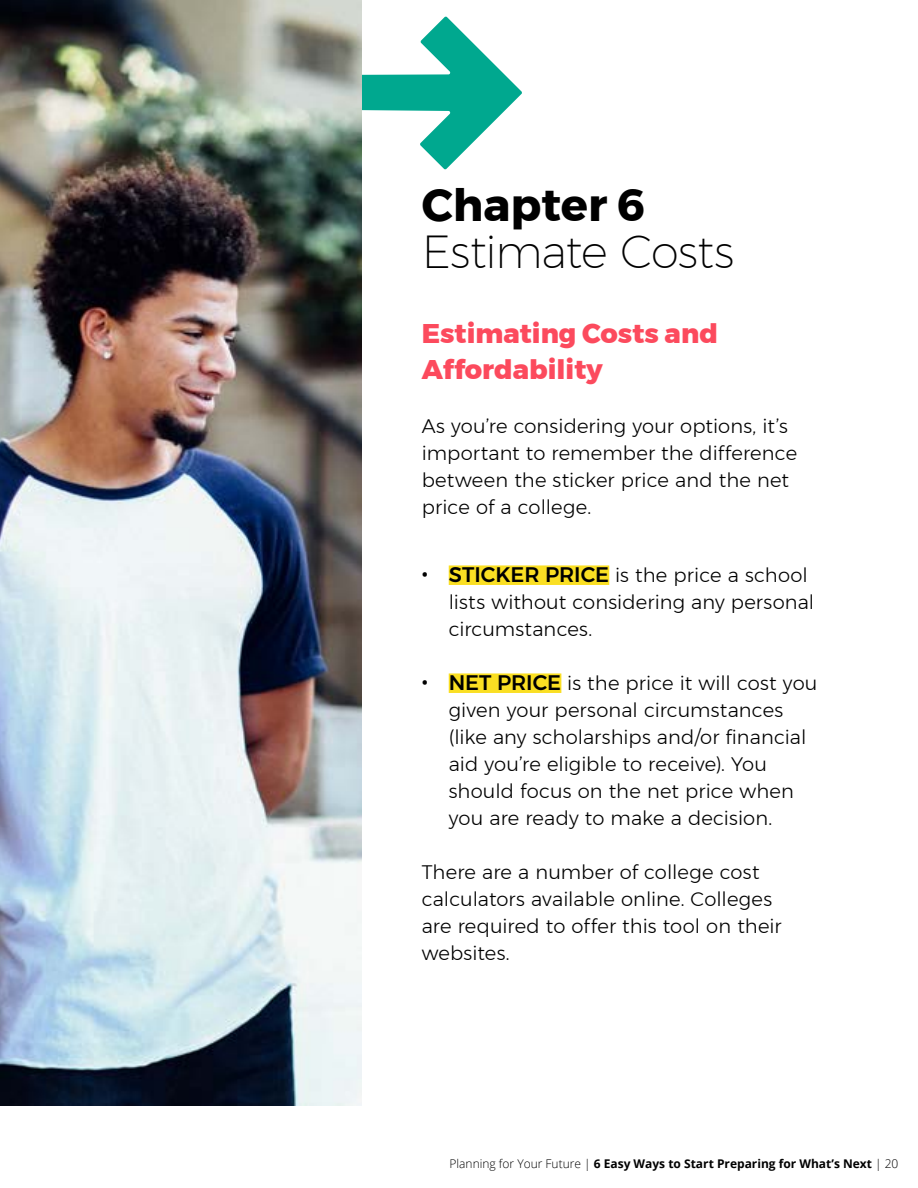
<style>
.page{position:relative;width:918px;height:1188px;background:#fff}
.page>*{position:absolute;margin:0;border:0;box-sizing:border-box;transform-origin:0 0}
.t1{font:200 45.15px "Montserrat";letter-spacing:-.02em;color:#000}
.t2{font:700 45px "Montserrat";color:#000}
.t3{font:800 27px/36px "Montserrat";color:#fc4a5d}
.t4{font:300 19.5px/27px "Montserrat";letter-spacing:.005em;color:#000}
.t5{font:700 12px "Open Sans";color:#000}
.s1{font-weight:500;font-size:21px}
.s2{font-weight:300}
</style>
<div class="page">
<svg style="left:361px;top:16px;width:161px;height:154px"></svg>
<div style="left:449px;top:565px;width:160px;height:20px;background:#fadf23"></div>
<div style="left:449px;top:673px;width:112px;height:20px;background:#fadf23"></div>
<img style="left:0;top:0;width:361px;height:1106px">
<h2 class="t2" style="left:422px;top:169px;width:225px">Chapter 6</h2>
<h1 class="t1" style="left:422px;top:219px;width:314px">Estimate Costs</h1>
<h3 class="t3" style="left:422px;top:316px;width:298px">Estimating Costs and<br>Affordability</h3>
<p class="t4" style="left:422px;top:413px;width:377px">As you’re considering your options, it’s important to remember the difference between the sticker price and the net price of a college.</p>
<p class="t4" style="left:449px;top:561px;width:367px;text-indent:-27px"><span class="s1">• STICKER PRICE</span> is the price a school lists without considering any personal circumstances.</p>
<p class="t4" style="left:449px;top:669px;width:370px;text-indent:-27px"><span class="s1">• NET PRICE</span> is the price it will cost you given your personal circumstances (like any scholarships and/or financial aid you’re eligible to receive). You should focus on the net price when you are ready to make a decision.</p>
<p class="t4" style="left:422px;top:858px;width:362px">There are a number of college cost calculators available online. Colleges are required to offer this tool on their websites.</p>
<p class="t5" style="left:450px;top:1155px;width:450px"><span class="s2">Planning for Your Future |</span> 6 Easy Ways to Start Preparing for What’s Next <span class="s2">| 20</span></p>
</div>
